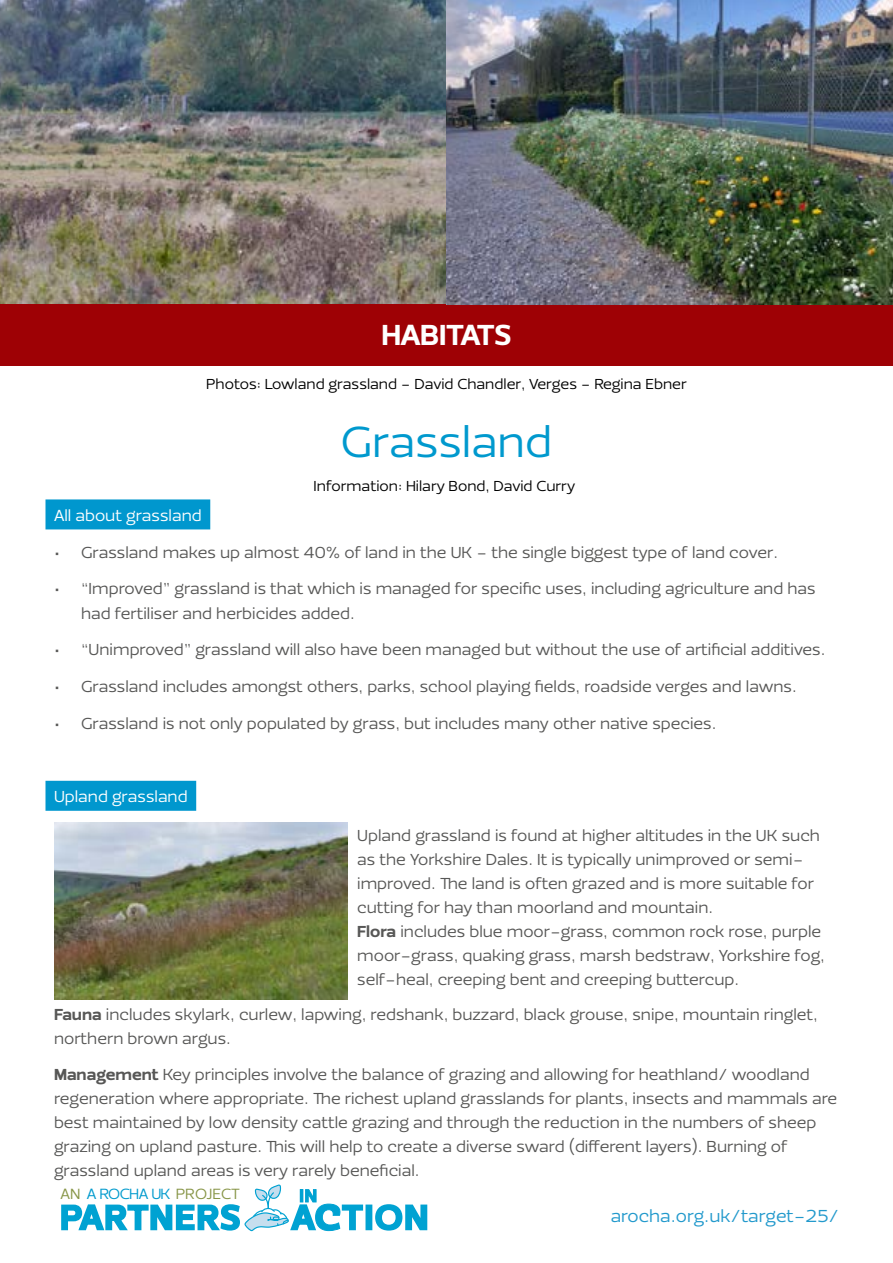
<style>
.page{position:relative;width:893px;height:1263px;background:#fff}
.page>*{position:absolute;margin:0;border:0;box-sizing:border-box;transform-origin:0 0}
.t1{font:45px "Ezzo";color:#0099ce}
.t2{font:900 30px "Ezzo";color:#fff}
.t3{font:18px "Ezzo";color:#29c}
.t4{font:16.5px/24px "Ezzo";color:#575756}
.t5{font:16.5px "Ezzo";color:#fff}
.t6{font:15.3px "Ezzo";letter-spacing:-.015em;color:#889648}
.t7{font:15px "Ezzo";color:#000}
.s1{font-weight:900}
.s2{color:#009acd}
</style>
<div class="page">
<div style="left:366px;top:1205px;width:5px;height:24px;background:#00a2d2"></div>
<div style="left:365px;top:1204px;width:7px;height:26px;border:2px solid #00a2d2"></div>
<svg style="left:375px;top:1204px;width:53px;height:27px"></svg>
<svg style="left:61px;top:1184px;width:303px;height:48px"></svg>
<div style="left:0;top:304px;width:893px;height:62px;background:#9e0105"></div>
<div style="left:45px;top:499px;width:165px;height:30px;background:#0097ce"></div>
<div style="left:45px;top:781px;width:151px;height:30px;background:#0097ce"></div>
<img style="left:54px;top:823px;width:293px;height:177px">
<img style="left:0;top:0;width:893px;height:304px">
<h2 class="t2" style="left:381px;top:316px;width:132px">HABITATS</h2>
<p class="t7" style="left:206px;top:374px;width:482px">Photos: Lowland grassland - David Chandler, Verges - Regina Ebner</p>
<h1 class="t1" style="left:341px;top:413px;width:213px">Grassland</h1>
<p class="t7" style="left:314px;top:476px;width:263px">Information: Hilary Bond, David Curry</p>
<p class="t5" style="left:54px;top:505px;width:149px">All about grassland</p>
<p class="t4" style="left:54px;top:540px;width:725px">• Grassland makes up almost 40% of land in the UK - the single biggest type of land cover.</p>
<p class="t4" style="left:81px;top:577px;width:736px;text-indent:-27px">• “Improved” grassland is that which is managed for specific uses, including agriculture and has had fertiliser and herbicides added.</p>
<p class="t4" style="left:54px;top:638px;width:773px">• “Unimproved” grassland will also have been managed but without the use of artificial additives.</p>
<p class="t4" style="left:54px;top:674px;width:744px">• Grassland includes amongst others, parks, school playing fields, roadside verges and lawns.</p>
<p class="t4" style="left:54px;top:711px;width:664px">• Grassland is not only populated by grass, but includes many other native species.</p>
<p class="t5" style="left:54px;top:786px;width:135px">Upland grassland</p>
<p class="t4" style="left:357px;top:823px;width:469px">Upland grassland is found at higher altitudes in the UK such as the Yorkshire Dales. It is typically unimproved or semi&shy;improved. The land is often grazed and is more suitable for cutting for hay than moorland and mountain.<br><span class="s1">Flora</span> includes blue moor-grass, common rock rose, purple moor-grass, quaking grass, marsh bedstraw, Yorkshire fog, self-heal, creeping bent and creeping buttercup.</p>
<p class="t4" style="left:54px;top:1002px;width:765px"><span class="s1">Fauna</span> includes skylark, curlew, lapwing, redshank, buzzard, black grouse, snipe, mountain ringlet, northern brown argus.</p>
<p class="t4" style="left:54px;top:1063px;width:785px"><span class="s1">Management</span> Key principles involve the balance of grazing and allowing for heathland/ woodland regeneration where appropriate. The richest upland grasslands for plants, insects and mammals are best maintained by low density cattle grazing and through the reduction in the numbers of sheep grazing on upland pasture. This will help to create a diverse sward (different layers). Burning of grassland upland areas is very rarely beneficial.</p>
<p class="t6" style="left:61px;top:1184px;width:181px">AN <span class="s2">A ROCHA UK</span> PROJECT</p>
<p class="t3" style="left:611px;top:1204px;width:230px">arocha.org.uk/target-25/</p>
</div>
